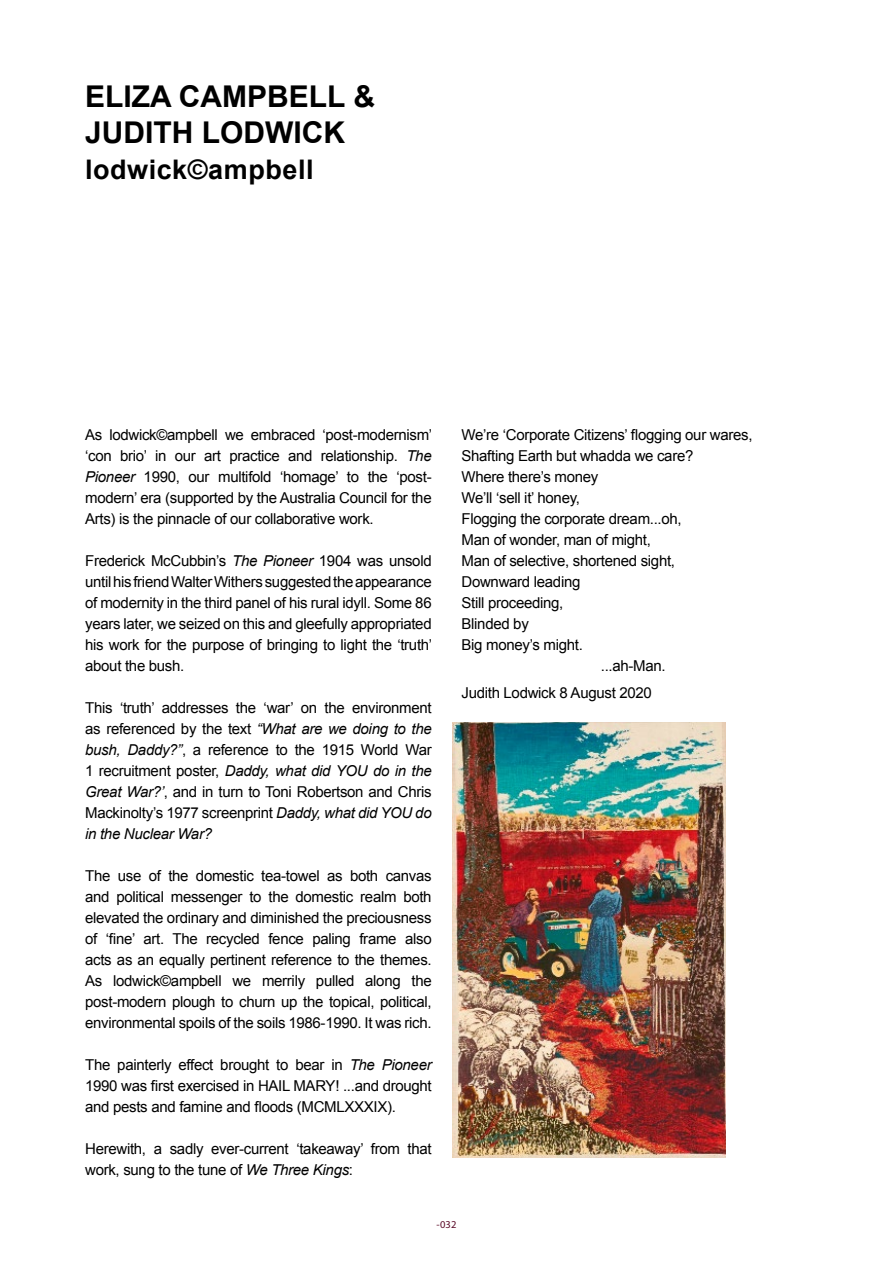
<style>
.page{position:relative;width:893px;height:1263px;background:#fff}
.page>*{position:absolute;margin:0;border:0;box-sizing:border-box;transform-origin:0 0}
.t1{font:700 30px/36px "Arial";color:#000}
.t2{font:700 27px "Arial";letter-spacing:.02em;color:#000}
.t3{font:15px/21px "Arial";letter-spacing:-.02em;color:#000;text-align:justify}
.t4{font:10.5px "Myriad Pro";color:#5b0a27}
.s1{font-style:italic}
</style>
<div class="page">
<img style="left:452px;top:723px;width:273px;height:435px">
<h1 class="t1" style="left:85px;top:79px;width:291px">ELIZA CAMPBELL &amp;<br>JUDITH LODWICK</h1>
<h2 class="t2" style="left:85px;top:152px;width:230px">lodwick©ampbell</h2>
<p class="t3" style="left:85px;top:424px;width:349px">As lodwick©ampbell we embraced ‘post-modernism’ ‘con brio’ in our art practice and relationship. <span class="s1">The Pioneer</span> 1990, our multifold ‘homage’ to the ‘post&shy;modern’ era (supported by the Australia Council for the Arts) is the pinnacle of our collaborative work.</p>
<p class="t3" style="left:85px;top:550px;width:349px">Frederick McCubbin’s <span class="s1">The Pioneer</span> 1904 was unsold until his friend Walter Withers suggested the appearance of modernity in the third panel of his rural idyll. Some 86 years later, we seized on this and gleefully appropriated his work for the purpose of bringing to light the ‘truth’ about the bush.</p>
<p class="t3" style="left:85px;top:697px;width:348px">This ‘truth’ addresses the ‘war’ on the environment as referenced by the text <span class="s1">“What are we doing to the bush, Daddy?”</span>, a reference to the 1915 World War 1 recruitment poster, <span class="s1">Daddy, what did YOU do in the Great War?’</span>, and in turn to Toni Robertson and Chris Mackinolty’s 1977 screenprint <span class="s1">Daddy, what did YOU do in the Nuclear War?</span></p>
<p class="t3" style="left:85px;top:865px;width:348px">The use of the domestic tea-towel as both canvas and political messenger to the domestic realm both elevated the ordinary and diminished the preciousness of ‘fine’ art. The recycled fence paling frame also acts as an equally pertinent reference to the themes.<br>As lodwick©ampbell we merrily pulled along the post-modern plough to churn up the topical, political, environmental spoils of the soils 1986-1990. It was rich.</p>
<p class="t3" style="left:85px;top:1054px;width:348px">The painterly effect brought to bear in <span class="s1">The Pioneer </span>1990 was first exercised in HAIL MARY! ...and drought and pests and famine and floods (MCMLXXXIX).</p>
<p class="t3" style="left:85px;top:1138px;width:348px">Herewith, a sadly ever-current ‘takeaway’ from that work, sung to the tune of <span class="s1">We Three Kings</span>:</p>
<p class="t3" style="left:461px;top:424px;width:293px">We’re ‘Corporate Citizens’ flogging our wares,</p>
<p class="t3" style="left:461px;top:445px;width:233px">Shafting Earth but whadda we care?</p>
<p class="t3" style="left:461px;top:466px;width:138px">Where there’s money</p>
<p class="t3" style="left:461px;top:487px;width:120px">We’ll ‘sell it’ honey,</p>
<p class="t3" style="left:461px;top:508px;width:222px">Flogging the corporate dream...oh,</p>
<p class="t3" style="left:461px;top:529px;width:191px">Man of wonder, man of might,</p>
<p class="t3" style="left:461px;top:550px;width:215px">Man of selective, shortened sight,</p>
<p class="t3" style="left:461px;top:571px;width:120px">Downward leading</p>
<p class="t3" style="left:461px;top:592px;width:103px">Still proceeding,</p>
<p class="t3" style="left:461px;top:613px;width:69px">Blinded by</p>
<p class="t3" style="left:461px;top:634px;width:123px">Big money’s might.</p>
<p class="t3" style="left:601px;top:655px;width:66px">...ah-Man.</p>
<p class="t3" style="left:461px;top:682px;width:192px">Judith Lodwick 8 August 2020</p>
<p class="t4" style="left:437px;top:1218px;width:22px">-032</p>
</div>
